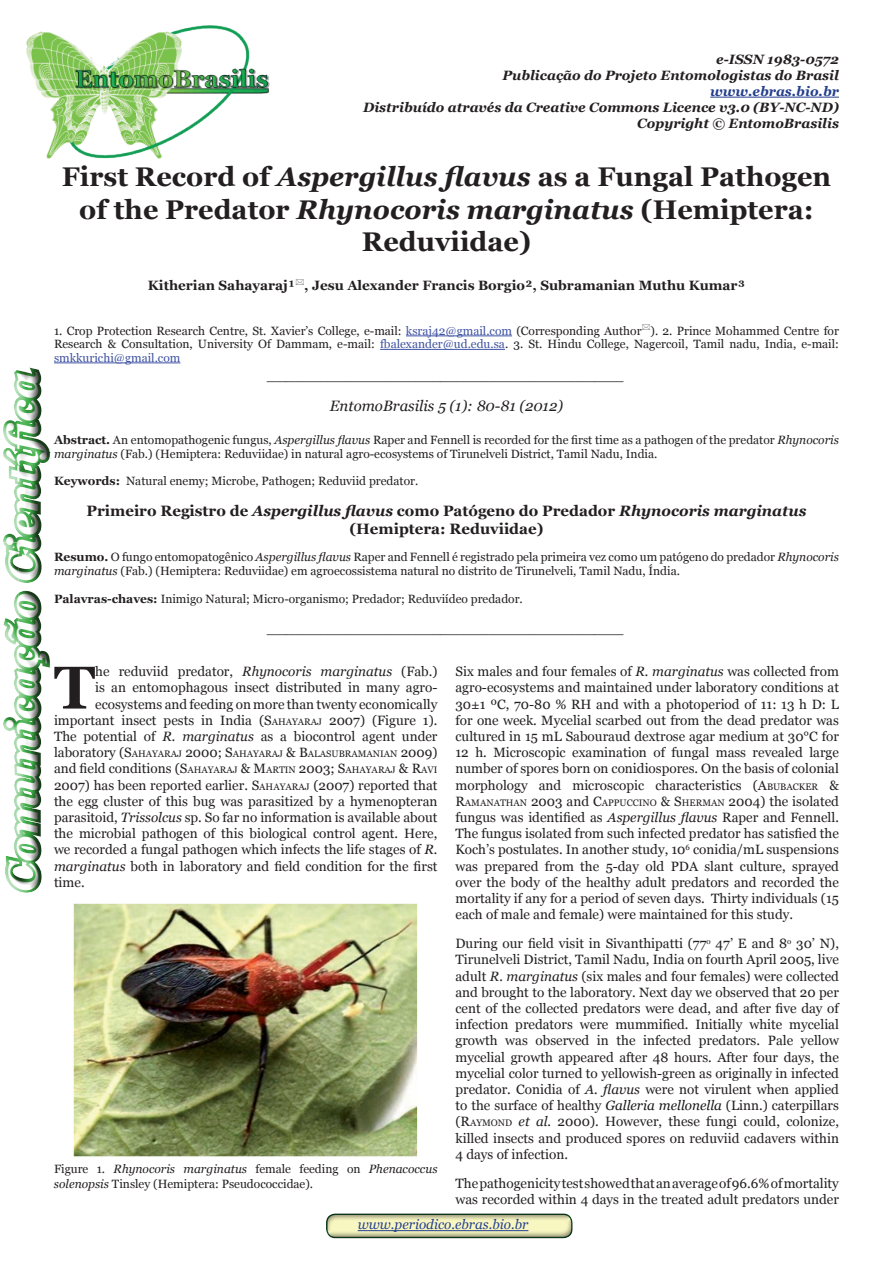
<style>
.page{position:relative;width:893px;height:1263px;background:#fff}
.page>*{position:absolute;margin:0;border:0;box-sizing:border-box;transform-origin:0 0}
.t1{font:700 60.3px "Georgia";color:#231f20}
.t2{font:italic 700 42px "Georgia";color:#fff}
.t3{font:700 27px/32.4px "Georgia";color:#231f20;text-align:center}
.t4{font:italic 15px/30.8px "Georgia";color:#231f20;text-align:center}
.t5{font:700 15px/18px "Georgia";color:#231f20;text-align:center}
.t6{font:13.5px/16.2px "Georgia";color:#231f20;text-align:justify}
.t7{font:italic 700 13.5px/16.2px "Georgia";color:#231f20;text-align:right}
.t8{font:700 13.5px "Georgia";color:#231f20}
.t9{font:italic 13.5px "Georgia";color:#253f8e}
.t10{font:italic 700 13.5px "Georgia";color:#253f8e}
.t11{font:12px/14.4px "Georgia";color:#231f20}
.t12{font:9.45px "Georgia";color:#231f20}
.s1{font-style:italic}
.s2{color:#3f53a3}
.s3{font-weight:700}
.s4{font-style:inherit}
.s5{font-size:9.45px}
.s6{font-size:13.5px}
.s7{font-style:italic;color:#19191b}
</style>
<div class="page">
<div style="left:325px;top:1211px;width:248px;height:28px;background:#231f20;opacity:.5"></div>
<img style="left:63px;top:26px;width:207px;height:132px">
<hr style="left:710px;top:97px;width:129px;height:1px;background:#253f8e">
<hr style="left:406px;top:336px;width:106px;height:1px;background:#3f53a3">
<hr style="left:380px;top:349px;width:125px;height:1px;background:#3f53a3">
<hr style="left:54px;top:363px;width:126px;height:1px;background:#3f53a3">
<div style="left:0;top:0;width:63px;height:1263px;background:#231f20;opacity:.75"></div>
<img style="left:73px;top:903px;width:344px;height:254px">
<p class="t7" style="left:503px;top:51px;width:338px">e-ISSN 1983-0572<br>Publicação do Projeto Entomologistas do Brasil</p>
<p class="t10" style="left:710px;top:83px;width:130px">www.ebras.bio.br</p>
<p class="t7" style="left:363px;top:99px;width:477px">Distribuído através da Creative Commons Licence v3.0 (BY-NC-ND)<br>Copyright © EntomoBrasilis</p>
<h3 class="t3" style="left:62px;top:161px;width:771px">First Record of <span class="s1">Aspergillus flavus</span> as a Fungal Pathogen of the Predator <span class="s1">Rhynocoris marginatus</span> (Hemiptera:<br>Reduviidae)</h3>
<p class="t8" style="left:148px;top:276px;width:599px">Kitherian Sahayaraj¹ , Jesu Alexander Francis Borgio², Subramanian Muthu Kumar³</p>
<p class="t11" style="left:54px;top:324px;width:786px;line-height:13.5px;text-align:justify">1. Crop Protection Research Centre, St. Xavier’s College, e-mail: <span class="s2">ksraj42@gmail.com</span> (Corresponding Author ). 2. Prince Mohammed Centre for Research &amp; Consultation, University Of Dammam, e-mail: <span class="s2">fbalexander@ud.edu.sa</span>. 3. St. Hindu College, Nagercoil, Tamil nadu, India, e-mail: <span class="s2">smkkurichi@gmail.com</span></p>
<p class="t4" style="left:268px;top:359px;width:358px">_____________________________________<br>EntomoBrasilis 5 (1): 80-81 (2012)</p>
<h2 class="t2" style="left:-4px;top:891px;width:522px;rotate:-90deg">Comunicação Científica</h2>
<p class="t11" style="left:54px;top:432px;width:786px"><span class="s3">Abstract.</span> An entomopathogenic fungus, <span class="s1">Aspergillus flavus</span> Raper and Fennell is recorded for the first time as a pathogen of the predator <span class="s1">Rhynocoris marginatus</span> (Fab.) (Hemiptera: Reduviidae) in natural agro-ecosystems of Tirunelveli District, Tamil Nadu, India.</p>
<p class="t11" style="left:54px;top:474px;width:366px"><span class="s3">Keywords:</span> Natural enemy; Microbe, Pathogen; Reduviid predator.</p>
<p class="t5" style="left:87px;top:502px;width:721px">Primeiro Registro de <span class="s1">Aspergillus flavus</span> como Patógeno do Predador <span class="s1">Rhynocoris marginatus </span>(Hemiptera: Reduviidae)</p>
<p class="t11" style="left:54px;top:550px;width:786px"><span class="s3">Resumo.</span> O fungo entomopatogênico <span class="s1">Aspergillus flavus</span> Raper and Fennell é registrado pela primeira vez como um patógeno do predador <span class="s1">Rhynocoris marginatus</span> (Fab.) (Hemiptera: Reduviidae) em agroecossistema natural no distrito de Tirunelveli, Tamil Nadu, Índia.</p>
<p class="t11" style="left:54px;top:591px;width:470px"><span class="s3">Palavras-chaves:</span> Inimigo Natural; Micro-organismo; Predador; Reduviídeo predador.</p>
<p class="t4" style="left:268px;top:613px;width:358px">_____________________________________</p>
<h1 class="t1" style="left:54px;top:649px;width:43px">T</h1>
<p class="t6" style="left:54px;top:664px;width:385px;text-align:right">he reduviid predator, <span class="s1">Rhynocoris marginatus</span> (Fab.)<br>is an entomophagous insect distributed in many agro&shy;ecosystems and feeding on more than twenty economically important insect pests in India (<span class="s4">S</span><span class="s5">AHAYARAJ</span> 2007) (Figure 1).<br>The potential of <span class="s1">R. marginatus</span> as a biocontrol agent under</p>
<p class="t12" style="left:54px;top:748px;width:385px"><span class="s6">laboratory (</span><span class="s6">S</span>AHAYARAJ <span class="s6">2000;</span> <span class="s6">S</span>AHAYARAJ <span class="s6">&amp; B</span>ALASUBRAMANIAN <span class="s6">2009)</span></p>
<p class="t6" style="left:54px;top:761px;width:385px">and field conditions (<span class="s4">S</span><span class="s5">AHAYARAJ</span> <span class="s4">&amp; M</span><span class="s5">ARTIN</span> 2003; <span class="s4">S</span><span class="s5">AHAYARAJ</span> <span class="s4">&amp; R</span><span class="s5">AVI </span><span class="s4">2007)</span> has been reported earlier. <span class="s4">S</span><span class="s5">AHAYARAJ</span> (2007) reported that the egg cluster of this bug was parasitized by a hymenopteran parasitoid, <span class="s1">Trissolcus</span> sp. So far no information is available about the microbial pathogen of this biological control agent. Here, we recorded a fungal pathogen which infects the life stages of <span class="s1">R. marginatus</span> both in laboratory and field condition for the first time.</p>
<p class="t6" style="left:455px;top:664px;width:385px">Six males and four females of <span class="s1">R. marginatus</span> was collected from agro-ecosystems and maintained under laboratory conditions at 30±1 ºC, 70-80 % RH and with a photoperiod of 11: 13 h D: L for one week. Mycelial scarbed out from the dead predator was cultured in 15 mL Sabouraud dextrose agar medium at 30°C for 12 h. Microscopic examination of fungal mass revealed large number of spores born on conidiospores. On the basis of colonial morphology and microscopic characteristics (<span class="s4">A</span><span class="s5">BUBACKER</span> <span class="s4">&amp;</span></p>
<p class="t12" style="left:455px;top:797px;width:385px"><span class="s6">R</span>AMANATHAN <span class="s6">2003 and</span> <span class="s6">C</span>APPUCCINO <span class="s6">&amp; S</span>HERMAN <span class="s6">2004) the isolated</span></p>
<p class="t6" style="left:455px;top:809px;width:385px">fungus was identified as <span class="s1">Aspergillus flavus</span> Raper and Fennell<span class="s1">.<br></span>The fungus isolated from such infected predator has satisfied the Koch’s postulates. In another study, 10<sup>6</sup> conidia/mL suspensions was prepared from the 5-day old PDA slant culture, sprayed over the body of the healthy adult predators and recorded the mortality if any for a period of seven days. Thirty individuals (15 each of male and female) were maintained for this study.</p>
<p class="t6" style="left:455px;top:936px;width:385px">During our field visit in Sivanthipatti (77<sup>o</sup> 47’ E and 8<sup>o</sup> 30’ N), Tirunelveli District, Tamil Nadu, India on fourth April 2005, live adult <span class="s1">R. marginatus</span> (six males and four females) were collected and brought to the laboratory. Next day we observed that 20 per cent of the collected predators were dead, and after five day of infection predators were mummified. Initially white mycelial growth was observed in the infected predators. Pale yellow mycelial growth appeared after 48 hours. After four days, the mycelial color turned to yellowish-green as originally in infected predator. Conidia of <span class="s1">A. flavus</span> were not virulent when applied to the surface of healthy <span class="s7">Galleria mellonella</span> (Linn.) caterpillars (<span class="s4">R</span><span class="s5">AYMOND</span> <span class="s1">et al.</span> 2000). However, these fungi could, colonize, killed insects and produced spores on reduviid cadavers within 4 days of infection.</p>
<p class="t6" style="left:455px;top:1175px;width:385px">The pathogenicity test showed that an average of 96.6% of mortality was recorded within 4 days in the treated adult predators under</p>
<p class="t11" style="left:54px;top:1162px;width:385px">Figure 1. <span class="s1">Rhynocoris marginatus</span> female feeding on <span class="s1">Phenacoccus solenopsis</span> Tinsley (Hemiptera: Pseudococcidae).</p>
<p class="t9" style="left:358px;top:1216px;width:172px">www.periodico.ebras.bio.br</p>
</div>
